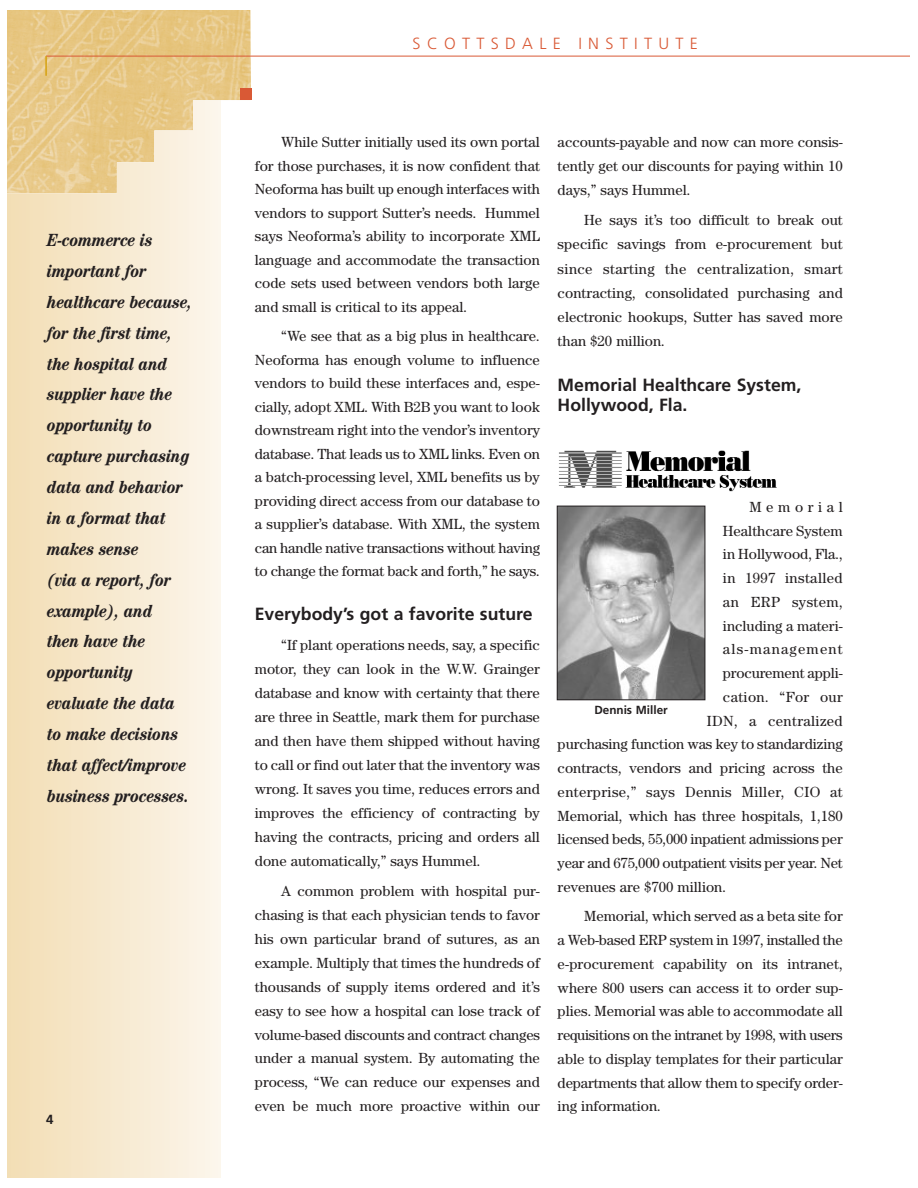
<style>
.page{position:relative;width:918px;height:1188px;background:#fff}
.page>*{position:absolute;margin:0;border:0;box-sizing:border-box;transform-origin:0 0}
.t1{font:italic 700 condensed 17.7px/30.9px "Century";color:#231f20}
.t2{font:700 17.7px/20.5px "Frutiger";color:#231f20}
.t3{font:300 16.2px "Frutiger";letter-spacing:.39em;color:#d95935}
.t4{font:14.7px/24px "Century";color:#231f20;text-align:justify}
.t5{font:14.7px "Century";letter-spacing:.025em;color:#231f20}
.t6{font:14.7px "Century";letter-spacing:-.02em;color:#231f20}
.t7{font:14.7px "Century";letter-spacing:.08em;color:#231f20}
.t8{font:14.7px "Century";letter-spacing:.315em;color:#231f20}
.t9{font:700 13.2px "Frutiger";color:#231f20}
.t10{font:700 11.7px "Frutiger";color:#231f20}
</style>
<div class="page">
<div style="left:7px;top:11px;width:213px;height:1167px;background:linear-gradient(to right,#f2ddb4,#fcf5eb)"></div>
<img style="left:7px;top:11px;width:244px;height:182px">
<hr style="left:46px;top:56px;width:864px;height:1px;background:#d95935">
<div style="left:240px;top:89px;width:11px;height:11px;background:#d95935"></div>
<hr style="left:45px;top:56px;width:2px;height:20px;background:#d5a10e">
<img style="left:559px;top:508px;width:144px;height:190px">
<div style="left:557px;top:506px;width:148px;height:194px;border:1px solid #231f20"></div>
<img style="left:558px;top:450px;width:219px;height:42px">
<p class="t1" style="left:48px;top:226px;width:146px">E-commerce is important for healthcare because, for the first time, the hospital and supplier have the opportunity to capture purchasing data and behavior in a format that makes sense<br>(via a report, for example), and<br>then have the opportunity evaluate the data to make decisions that affect/improve business processes.</p>
<p class="t9" style="left:46px;top:1115px;width:9px">4</p>
<p class="t3" style="left:413px;top:37px;width:287px">SCOTTSDALE INSTITUTE</p>
<p class="t4" style="left:255px;top:132px;width:287px;line-height:23.5px;text-indent:26px">While Sutter initially used its own portal for those purchases, it is now confident that Neoforma has built up enough interfaces with vendors to support Sutter’s needs. Hummel says Neoforma’s ability to incorporate XML language and accommodate the transaction code sets used between vendors both large and small is critical to its appeal.</p>
<p class="t4" style="left:255px;top:326px;width:287px;line-height:23.5px;text-indent:26px">“We see that as a big plus in healthcare.<br>Neoforma has enough volume to influence vendors to build these interfaces and, espe&shy;cially, adopt XML. With B2B you want to look downstream right into the vendor’s inventory database. That leads us to XML links. Even on a batch-processing level, XML benefits us by providing direct access from our database to a supplier’s database. With XML, the system can handle native transactions without having to change the format back and forth,” he says.</p>
<p class="t2" style="left:255px;top:605px;width:279px">Everybody’s got a favorite suture</p>
<p class="t4" style="left:255px;top:635px;width:287px;text-indent:26px">“If plant operations needs, say, a specific motor, they can look in the W.W. Grainger database and know with certainty that there are three in Seattle, mark them for purchase and then have them shipped without having to call or find out later that the inventory was wrong. It saves you time, reduces errors and improves the efficiency of contracting by having the contracts, pricing and orders all done automatically,” says Hummel.</p>
<p class="t4" style="left:255px;top:880px;width:287px;text-indent:26px">A common problem with hospital pur&shy;chasing is that each physician tends to favor his own particular brand of sutures, as an example. Multiply that times the hundreds of thousands of supply items ordered and it’s easy to see how a hospital can lose track of volume-based discounts and contract changes under a manual system. By automating the process, “We can reduce our expenses and even be much more proactive within our</p>
<p class="t4" style="left:558px;top:131px;width:287px">accounts-payable and now can more consis&shy;tently get our discounts for paying within 10 days,” says Hummel.</p>
<p class="t4" style="left:558px;top:209px;width:287px;text-indent:26px">He says it’s too difficult to break out specific savings from e-procurement but since starting the centralization, smart contracting, consolidated purchasing and electronic hookups, Sutter has saved more than $20 million.</p>
<p class="t2" style="left:558px;top:375px;width:245px">Memorial Healthcare System,<br>Hollywood, Fla.</p>
<p class="t8" style="left:749px;top:502px;width:95px">Memorial</p>
<p class="t4" style="left:723px;top:520px;width:121px">Healthcare System</p>
<p class="t4" style="left:723px;top:544px;width:121px">in Hollywood, Fla.,</p>
<p class="t5" style="left:723px;top:573px;width:121px">in 1997 installed</p>
<p class="t5" style="left:723px;top:597px;width:121px">an ERP system,</p>
<p class="t4" style="left:723px;top:615px;width:121px">including a materi-</p>
<p class="t7" style="left:723px;top:644px;width:121px">als-management</p>
<p class="t4" style="left:723px;top:662px;width:121px">procurement appli-</p>
<p class="t5" style="left:723px;top:692px;width:121px">cation. “For our</p>
<p class="t5" style="left:707px;top:715px;width:138px">IDN, a centralized</p>
<p class="t4" style="left:558px;top:734px;width:287px">purchasing function was key to standardizing</p>
<p class="t4" style="left:558px;top:757px;width:287px">contracts, vendors and pricing across the</p>
<p class="t5" style="left:558px;top:787px;width:287px">enterprise,” says Dennis Miller, CIO at</p>
<p class="t4" style="left:558px;top:805px;width:287px">Memorial, which has three hospitals, 1,180</p>
<p class="t4" style="left:558px;top:829px;width:287px">licensed beds, 55,000 inpatient admissions per</p>
<p class="t6" style="left:558px;top:858px;width:287px">year and 675,000 outpatient visits per year. Net</p>
<p class="t4" style="left:558px;top:876px;width:170px">revenues are $700 million.</p>
<p class="t4" style="left:558px;top:906px;width:287px;text-indent:26px">Memorial, which served as a beta site for a Web-based ERP system in 1997, installed the e-procurement capability on its intranet, where 800 users can access it to order sup&shy;plies. Memorial was able to accommodate all requisitions on the intranet by 1998, with users able to display templates for their particular departments that allow them to specify order&shy;ing information.</p>
<p class="t10" style="left:594px;top:706px;width:75px">Dennis Miller</p>
</div>
